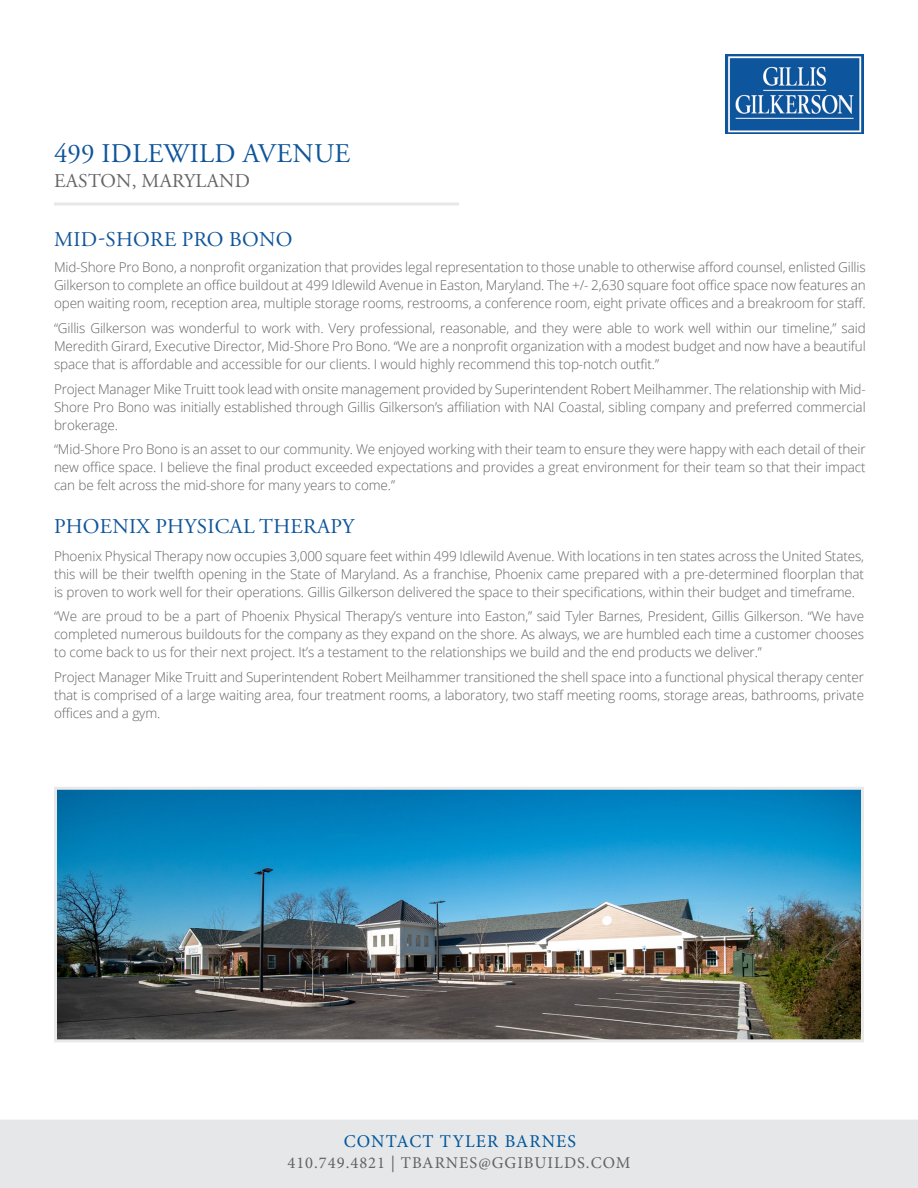
<style>
.page{position:relative;width:918px;height:1188px;background:#fff}
.page>*{position:absolute;margin:0;border:0;box-sizing:border-box;transform-origin:0 0}
.t1{font:27px "Adobe Garamond Pro";letter-spacing:.015em;color:#10559b}
.t2{font:21px "Adobe Garamond Pro";letter-spacing:.015em;color:#10559b}
.t3{font:19.5px "Adobe Garamond Pro";letter-spacing:.015em;color:#636466}
.t4{font:18px "Minion Pro";letter-spacing:.06em;color:#00579b}
.t5{font:16.5px "Minion Pro";letter-spacing:.06em;color:#636366}
.t6{font:300 13.5px/18px "Open Sans";letter-spacing:-.01em;color:#636366;text-align:justify}
</style>
<div class="page">
<hr style="left:54px;top:202px;width:405px;height:3px;background:#e6e7e9">
<div style="left:0;top:1120px;width:918px;height:68px;background:#e6e7e9"></div>
<img style="left:725px;top:54px;width:139px;height:80px">
<img style="left:58px;top:791px;width:802px;height:247px">
<div style="left:54px;top:787px;width:810px;height:255px;border:3px solid #e9e9ea"></div>
<p class="t1" style="left:54px;top:137px;width:298px">499 IDLEWILD AVENUE</p>
<p class="t3" style="left:54px;top:169px;width:197px">EASTON, MARYLAND</p>
<p class="t2" style="left:54px;top:227px;width:240px">MID-SHORE PRO BONO</p>
<p class="t6" style="left:54px;top:258px;width:813px">Mid-Shore Pro Bono, a nonprofit organization that provides legal representation to those unable to otherwise afford counsel, enlisted Gillis Gilkerson to complete an office buildout at 499 Idlewild Avenue in Easton, Maryland. The +/- 2,630 square foot office space now features an open waiting room, reception area, multiple storage rooms, restrooms, a conference room, eight private offices and a breakroom for staff.</p>
<p class="t6" style="left:54px;top:319px;width:813px">“Gillis Gilkerson was wonderful to work with. Very professional, reasonable, and they were able to work well within our timeline,” said Meredith Girard, Executive Director, Mid-Shore Pro Bono. “We are a nonprofit organization with a modest budget and now have a beautiful space that is affordable and accessible for our clients. I would highly recommend this top-notch outfit.”</p>
<p class="t6" style="left:54px;top:379px;width:813px">Project Manager Mike Truitt took lead with onsite management provided by Superintendent Robert Meilhammer. The relationship with Mid-Shore Pro Bono was initially established through Gillis Gilkerson’s affiliation with NAI Coastal, sibling company and preferred commercial brokerage.</p>
<p class="t6" style="left:54px;top:440px;width:813px">“Mid-Shore Pro Bono is an asset to our community. We enjoyed working with their team to ensure they were happy with each detail of their new office space. I believe the final product exceeded expectations and provides a great environment for their team so that their impact can be felt across the mid-shore for many years to come.”</p>
<p class="t2" style="left:54px;top:514px;width:302px">PHOENIX PHYSICAL THERAPY</p>
<p class="t6" style="left:54px;top:546px;width:812px">Phoenix Physical Therapy now occupies 3,000 square feet within 499 Idlewild Avenue. With locations in ten states across the United States, this will be their twelfth opening in the State of Maryland. As a franchise, Phoenix came prepared with a pre-determined floorplan that is proven to work well for their operations. Gillis Gilkerson delivered the space to their specifications, within their budget and timeframe.</p>
<p class="t6" style="left:54px;top:607px;width:812px">“We are proud to be a part of Phoenix Physical Therapy’s venture into Easton,” said Tyler Barnes, President, Gillis Gilkerson. “We have completed numerous buildouts for the company as they expand on the shore. As always, we are humbled each time a customer chooses to come back to us for their next project. It’s a testament to the relationships we build and the end products we deliver.”</p>
<p class="t6" style="left:54px;top:668px;width:812px">Project Manager Mike Truitt and Superintendent Robert Meilhammer transitioned the shell space into a functional physical therapy center that is comprised of a large waiting area, four treatment rooms, a laboratory, two staff meeting rooms, storage areas, bathrooms, private offices and a gym.</p>
<p class="t4" style="left:344px;top:1129px;width:234px">CONTACT TYLER BARNES</p>
<p class="t5" style="left:287px;top:1152px;width:345px">410.749.4821 | TBARNES@GGIBUILDS.COM</p>
</div>
